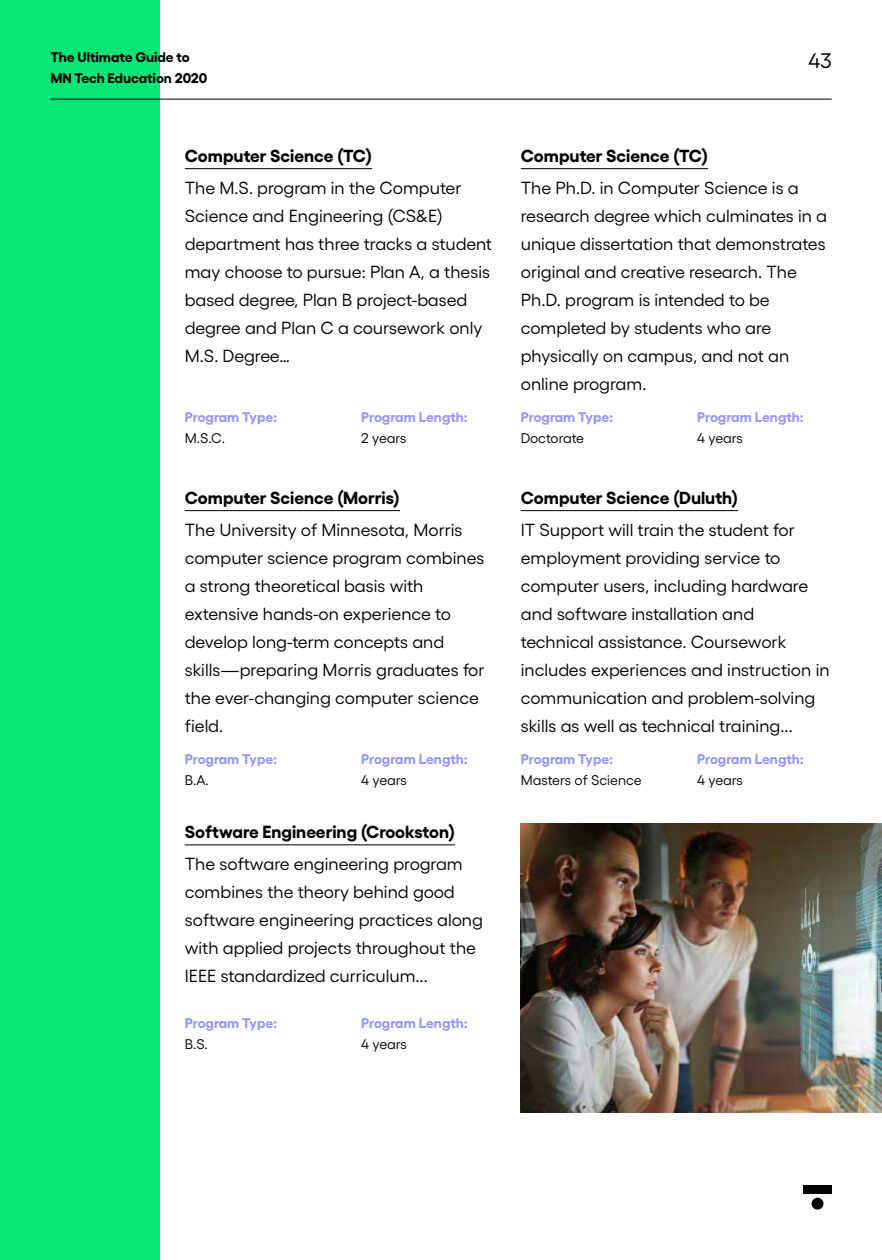
<style>
.page{position:relative;width:882px;height:1260px;background:#fff}
.page>*{position:absolute;margin:0;border:0;box-sizing:border-box;transform-origin:0 0}
.t1{font:21px "Gellix";color:#000}
.t2{font:17.5px/28px "Gellix";color:#000}
.t3{font:700 17.5px "Gellix";color:#000}
.t4{font:700 14px "Gellix";letter-spacing:-.005em;color:#9897ff}
.t5{font:14px "Gellix";letter-spacing:-.015em;color:#000}
.t6{font:700 14px "Gellix";color:#000}
</style>
<div class="page">
<div style="left:0;top:0;width:160px;height:1260px;background:#07e576"></div>
<hr style="left:50px;top:99px;width:782px;height:1px;background:#000">
<div style="left:803px;top:1185px;width:29px;height:8px;background:#000"></div>
<div style="left:812px;top:1198px;width:12px;height:12px;background:#000;border-radius:50%"></div>
<hr style="left:185px;top:168px;width:187px;height:1px;background:#000">
<hr style="left:185px;top:510px;width:215px;height:1px;background:#000">
<hr style="left:521px;top:510px;width:217px;height:1px;background:#000">
<hr style="left:185px;top:844px;width:270px;height:1px;background:#000">
<hr style="left:521px;top:168px;width:187px;height:1px;background:#000">
<img style="left:521px;top:823px;width:361px;height:290px">
<p class="t6" style="left:50px;top:46px;width:141px">The Ultimate Guide to</p>
<p class="t1" style="left:808px;top:44px;width:25px">43</p>
<p class="t6" style="left:50px;top:67px;width:158px">MN Tech Education 2020</p>
<p class="t3" style="left:185px;top:141px;width:189px">Computer Science (TC)</p>
<p class="t2" style="left:185px;top:172px;width:309px">The M.S. program in the Computer<br>Science and Engineering (CS&amp;E) department has three tracks a student may choose to pursue: Plan A, a thesis based degree, Plan B project-based degree and Plan C a coursework only<br>M.S. Degree…</p>
<p class="t4" style="left:185px;top:405px;width:94px">Program Type:</p>
<p class="t5" style="left:185px;top:427px;width:42px">M.S.C.</p>
<p class="t4" style="left:361px;top:405px;width:108px">Program Length:</p>
<p class="t5" style="left:361px;top:427px;width:47px">2 years</p>
<p class="t3" style="left:185px;top:483px;width:217px">Computer Science (Morris)</p>
<p class="t2" style="left:185px;top:514px;width:301px">The University of Minnesota, Morris computer science program combines a strong theoretical basis with extensive hands-on experience to develop long-term concepts and skills—preparing Morris graduates for the ever-changing computer science field.</p>
<p class="t4" style="left:185px;top:747px;width:94px">Program Type:</p>
<p class="t5" style="left:185px;top:769px;width:25px">B.A.</p>
<p class="t4" style="left:361px;top:747px;width:108px">Program Length:</p>
<p class="t5" style="left:361px;top:769px;width:47px">4 years</p>
<p class="t3" style="left:185px;top:818px;width:272px">Software Engineering (Crookston)</p>
<p class="t2" style="left:185px;top:848px;width:300px">The software engineering program combines the theory behind good software engineering practices along with applied projects throughout the IEEE standardized curriculum...</p>
<p class="t4" style="left:185px;top:1012px;width:94px">Program Type:</p>
<p class="t5" style="left:185px;top:1034px;width:25px">B.S.</p>
<p class="t4" style="left:361px;top:1012px;width:108px">Program Length:</p>
<p class="t5" style="left:361px;top:1034px;width:47px">4 years</p>
<p class="t3" style="left:521px;top:141px;width:189px">Computer Science (TC)</p>
<p class="t2" style="left:521px;top:172px;width:308px">The Ph.D. in Computer Science is a research degree which culminates in a unique dissertation that demonstrates original and creative research. The<br>Ph.D. program is intended to be completed by students who are physically on campus, and not an online program.</p>
<p class="t4" style="left:521px;top:405px;width:94px">Program Type:</p>
<p class="t5" style="left:521px;top:427px;width:65px">Doctorate</p>
<p class="t4" style="left:697px;top:405px;width:108px">Program Length:</p>
<p class="t5" style="left:697px;top:427px;width:47px">4 years</p>
<p class="t3" style="left:521px;top:483px;width:219px">Computer Science (Duluth)</p>
<p class="t2" style="left:521px;top:514px;width:310px">IT Support will train the student for employment providing service to computer users, including hardware and software installation and technical assistance. Coursework includes experiences and instruction in communication and problem-solving skills as well as technical training...</p>
<p class="t4" style="left:521px;top:747px;width:94px">Program Type:</p>
<p class="t5" style="left:521px;top:769px;width:123px">Masters of Science</p>
<p class="t4" style="left:697px;top:747px;width:108px">Program Length:</p>
<p class="t5" style="left:697px;top:769px;width:47px">4 years</p>
</div>
